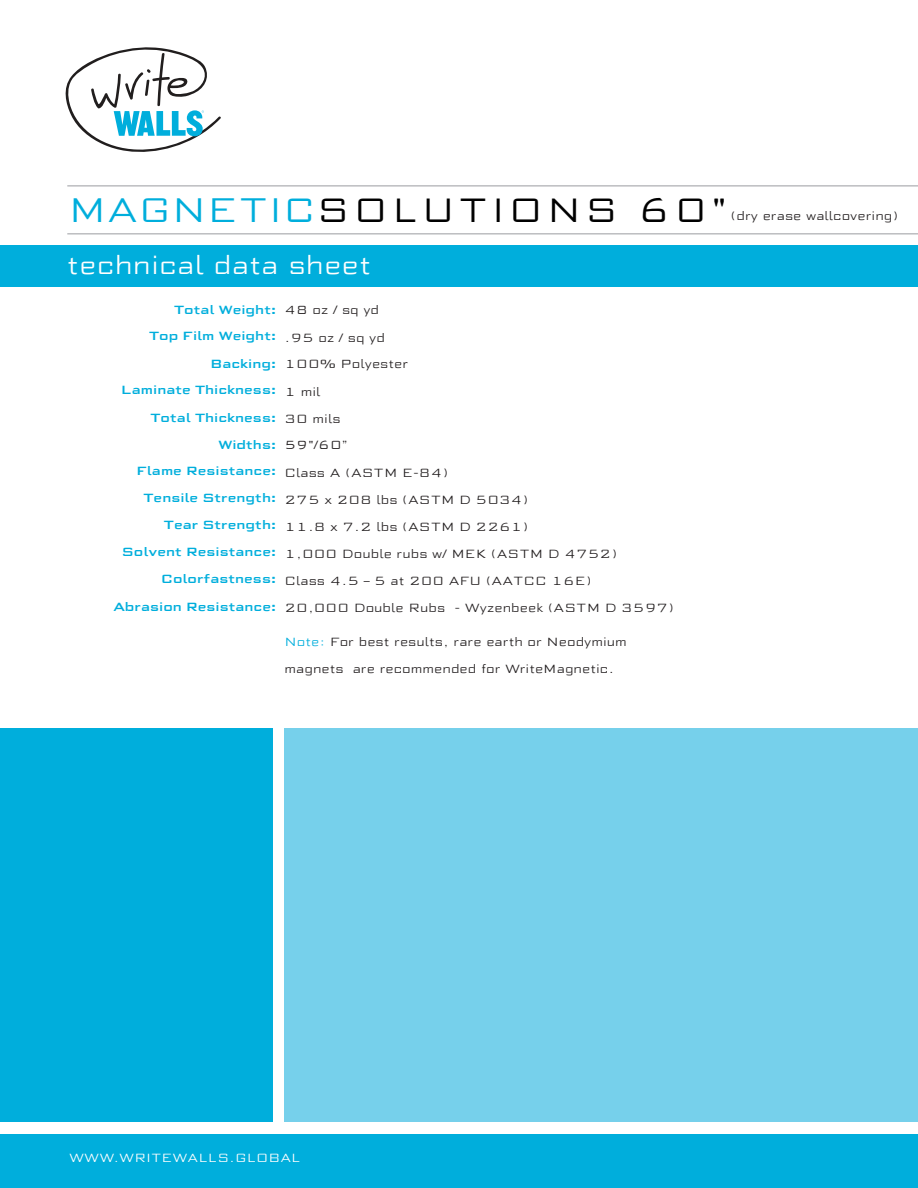
<style>
.page{position:relative;width:918px;height:1188px;background:#fff}
.page>*{position:absolute;margin:0;border:0;box-sizing:border-box;transform-origin:0 0}
.t1{font:300 34.5px "Morris Sans Std";letter-spacing:.085em;color:#000}
.t2{font:300 25.5px "Morris Sans Com";color:#fff}
.t3{font:300 12px/26.4px "Morris Sans Com";color:#231f20}
.t4{font:500 12px/26.1px "Morris Sans Com";color:#00aedc;text-align:right}
.t5{font:300 12px "Morris Sans Com";color:#fff}
.t6{font:300 12px "Morris Sans Std";color:#231f20}
.s1{font-family:"Morris Sans Com";color:#00aedc}
.s2{color:#00aedc}
.s3{font-family:"Morris Sans Std"}
.s4{font-family:"Morris Sans Com"}
</style>
<div class="page">
<div style="left:285px;top:728px;width:633px;height:394px;background:#76d0eb"></div>
<div style="left:0;top:1134px;width:918px;height:54px;background:#00aedc"></div>
<svg style="left:65px;top:47px;width:155px;height:105px"></svg>
<div style="left:0;top:245px;width:918px;height:42px;background:#00aedc"></div>
<hr style="left:67px;top:185px;width:851px;height:2px;background:#bcbdc0">
<hr style="left:67px;top:233px;width:851px;height:2px;background:#bcbdc0">
<div style="left:0;top:728px;width:272px;height:394px;background:#00aedc"></div>
<p class="t1" style="left:68px;top:186px;width:661px"><span class="s1">MAGNETI</span><span class="s2">C</span>SOLUTIONS 60"</p>
<p class="t3" style="left:731px;top:202px;width:169px">(dry erase wallcovering)</p>
<p class="t2" style="left:67px;top:248px;width:306px">technical data sheet</p>
<p class="t4" style="left:149px;top:297px;width:129px">Total Weight:<br>Top Film Weight:</p>
<p class="t4" style="left:121px;top:351px;width:157px">Backing:<br>Laminate Thickness:</p>
<p class="t4" style="left:150px;top:405px;width:127px">Total Thickness:</p>
<p class="t4" style="left:136px;top:432px;width:141px">Widths:<br>Flame Resistance:</p>
<p class="t4" style="left:144px;top:485px;width:134px">Tensile Strength:</p>
<p class="t4" style="left:164px;top:512px;width:114px">Tear Strength:</p>
<p class="t4" style="left:122px;top:539px;width:156px">Solvent Resistance:</p>
<p class="t4" style="left:161px;top:566px;width:117px">Colorfastness:</p>
<p class="t4" style="left:113px;top:594px;width:164px">Abrasion Resistance:</p>
<p class="t3" style="left:285px;top:296px;width:96px"><span class="s3">48</span> oz / sq yd</p>
<p class="t3" style="left:285px;top:324px;width:125px">.95 oz / sq yd<br>100% <span class="s3">Polyester</span></p>
<p class="t3" style="left:285px;top:378px;width:38px">1 mil</p>
<p class="t3" style="left:285px;top:405px;width:58px">30 mils</p>
<p class="t6" style="left:285px;top:437px;width:65px">59"/60<span class="s4">”</span></p>
<p class="t3" style="left:285px;top:459px;width:165px">Class A (ASTM E-84)</p>
<p class="t3" style="left:285px;top:486px;width:245px">275 x 208 lbs (ASTM D 5034)</p>
<p class="t3" style="left:285px;top:513px;width:245px">11.8 x 7.2 lbs (ASTM D 2261)</p>
<p class="t3" style="left:285px;top:540px;width:334px">1,000 Double rubs w/ MEK (ASTM D 4752)</p>
<p class="t3" style="left:285px;top:567px;width:309px">Class 4.5 – 5 at 200 AFU (AATCC 16E)</p>
<p class="t3" style="left:285px;top:594px;width:391px">20,000 Double Rubs - Wyzenbeek (ASTM D 3597)</p>
<p class="t3" style="left:285px;top:628px;width:344px"><span class="s2">Note:</span> For best results, rare earth or Neodymium</p>
<p class="t3" style="left:285px;top:655px;width:61px">magnets</p>
<p class="t3" style="left:353px;top:655px;width:263px">are recommended for WriteMagnetic.</p>
<p class="t5" style="left:69px;top:1150px;width:233px">WWW.WRITEWALLS.GLOBAL</p>
</div>
